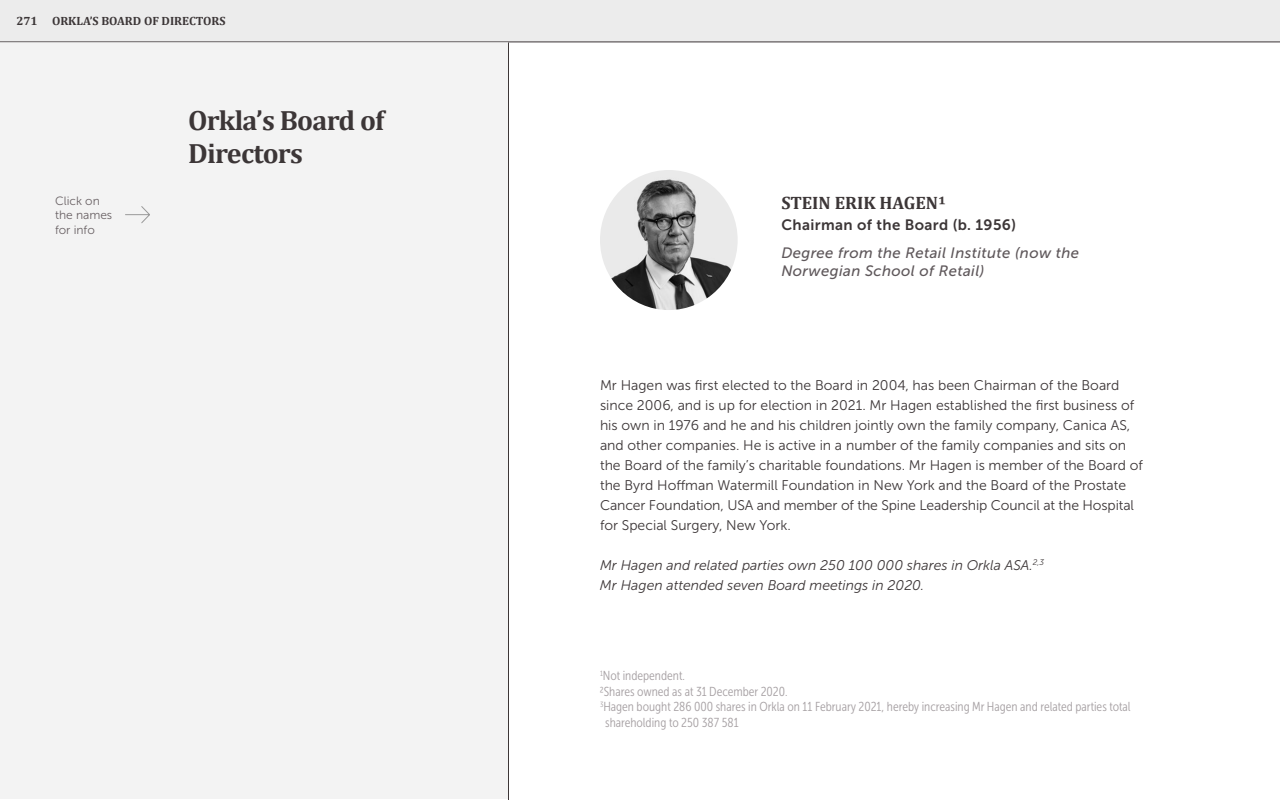
<style>
.page{position:relative;width:1280px;height:800px;background:#fff}
.page>*{position:absolute;margin:0;border:0;box-sizing:border-box;transform-origin:0 0}
.t1{font:700 28px/33.6px "Cambria";letter-spacing:-.025em;color:#3c3637}
.t2{font:700 18px "Cambria";color:#3c3637}
.t3{font:italic 15px/18px "Museo Sans 500";letter-spacing:.025em;color:#5f585b}
.t4{font:15px "Museo Sans 700";letter-spacing:.025em;color:#3c3637}
.t5{font:14px/20px "Museo Sans 300";color:#3c3637}
.t6{font:italic 14px/20px "Museo Sans 300";color:#3c3637}
.t7{font:13px "Museo Sans Cond 300";color:#a6a0a3}
.t8{font:700 12px "Cambria";color:#3c3637}
.t9{font:12px/14.4px "Museo Sans 300";color:#6a6265}
</style>
<div class="page">
<div style="left:0;top:0;width:1280px;height:42px;background:#ececec"></div>
<div style="left:0;top:42px;width:509px;height:757px;background:#f3f3f3"></div>
<svg style="left:125px;top:206px;width:25px;height:18px"></svg>
<img style="left:600px;top:170px;width:138px;height:140px">
<hr style="left:508px;top:42px;width:1px;height:758px;background:#3c3637">
<p class="t8" style="left:16px;top:12px;width:23px">271</p>
<p class="t8" style="left:52px;top:12px;width:175px">ORKLA’S BOARD OF DIRECTORS</p>
<p class="t9" style="left:55px;top:193px;width:59px">Click on the names for info</p>
<h1 class="t1" style="left:188px;top:103px;width:198px">Orkla’s Board of<br>Directors</h1>
<p class="t2" style="left:781px;top:190px;width:166px">STEIN ERIK HAGEN1</p>
<p class="t4" style="left:781px;top:216px;width:236px">Chairman of the Board (b. 1956)</p>
<p class="t3" style="left:781px;top:244px;width:299px">Degree from the Retail Institute (now the<br>Norwegian School of Retail)</p>
<p class="t5" style="left:600px;top:375px;width:545px">Mr Hagen was first elected to the Board in 2004, has been Chairman of the Board since 2006, and is up for election in 2021. Mr Hagen established the first business of his own in 1976 and he and his children jointly own the family company, Canica AS, and other companies. He is active in a number of the family companies and sits on the Board of the family’s charitable foundations. Mr Hagen is member of the Board of the Byrd Hoffman Watermill Foundation in New York and the Board of the Prostate Cancer Foundation, USA and member of the Spine Leadership Council at the Hospital for Special Surgery, New York.</p>
<p class="t6" style="left:600px;top:555px;width:444px">Mr Hagen and related parties own 250 100 000 shares in Orkla ASA.<sup>2,3<br></sup>Mr Hagen attended seven Board meetings in 2020.</p>
<p class="t7" style="left:600px;top:669px;width:86px"><sup>1</sup>Not independent.</p>
<p class="t7" style="left:600px;top:684px;width:189px">2Shares owned as at 31 December 2020.</p>
<p class="t7" style="left:600px;top:700px;width:532px"><sup>3</sup>Hagen bought 286 000 shares in Orkla on 11 February 2021, hereby increasing Mr Hagen and related parties total</p>
<p class="t7" style="left:605px;top:716px;width:135px">shareholding to 250 387 581</p>
</div>
